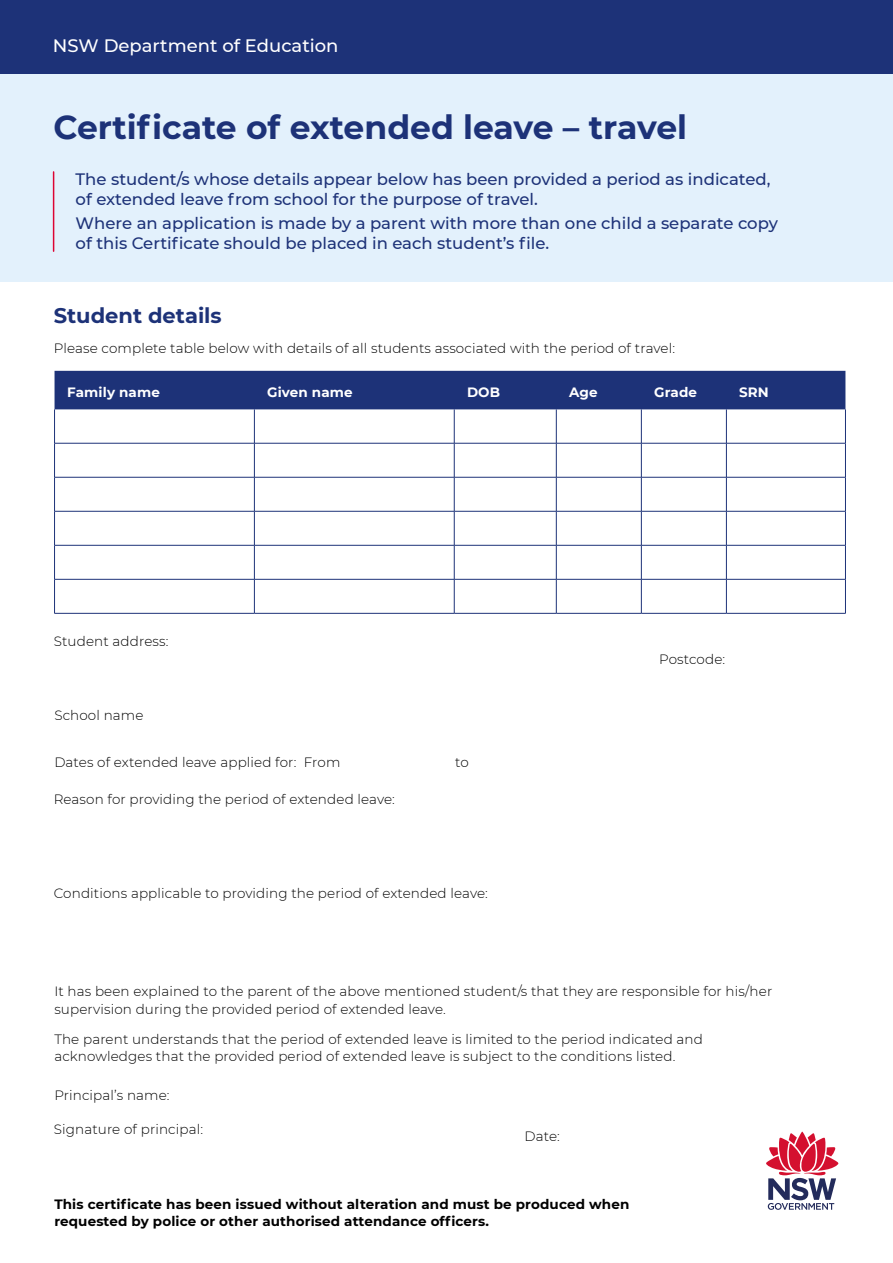
<style>
.page{position:relative;width:893px;height:1263px;background:#fff}
.page>*{position:absolute;margin:0;border:0;box-sizing:border-box;transform-origin:0 0}
.Heading_1{font:700 33px "Montserrat";color:#1d3278}
.Body_Heading{font:700 21px "Montserrat";color:#1d3278}
.t1{font:500 18px "Montserrat";color:#fff}
.Subheading{font:500 16.5px/19.8px "Montserrat";color:#1d3278}
.Form_Heading{font:300 13.5px/17.2px "Montserrat";letter-spacing:.01em;color:#000}
.Form_Heading-2{font:700 13.5px/17.2px "Montserrat";letter-spacing:.01em;color:#000}
.t2{font:700 13.5px "Montserrat";letter-spacing:.01em;color:#fff}
</style>
<div class="page">
<div style="left:0;top:0;width:893px;height:281px;background:#e3f1fc"></div>
<svg style="left:766px;top:1131px;width:73px;height:79px"></svg>
<div style="left:0;top:0;width:893px;height:74px;background:#1d3278"></div>
<div style="left:55px;top:371px;width:790px;height:38px;background:#1d3278"></div>
<hr style="left:54px;top:409px;width:1px;height:34px;background:#1d3278">
<hr style="left:254px;top:409px;width:1px;height:34px;background:#1d3278">
<hr style="left:454px;top:409px;width:1px;height:34px;background:#1d3278">
<hr style="left:556px;top:409px;width:1px;height:34px;background:#1d3278">
<hr style="left:641px;top:409px;width:1px;height:34px;background:#1d3278">
<hr style="left:726px;top:409px;width:1px;height:34px;background:#1d3278">
<hr style="left:845px;top:409px;width:1px;height:34px;background:#1d3278">
<hr style="left:54px;top:443px;width:200px;height:1px;background:#1d3278">
<hr style="left:54px;top:443px;width:1px;height:34px;background:#1d3278">
<hr style="left:254px;top:443px;width:200px;height:1px;background:#1d3278">
<hr style="left:254px;top:443px;width:1px;height:34px;background:#1d3278">
<hr style="left:454px;top:443px;width:102px;height:1px;background:#1d3278">
<hr style="left:454px;top:443px;width:1px;height:34px;background:#1d3278">
<hr style="left:556px;top:443px;width:85px;height:1px;background:#1d3278">
<hr style="left:556px;top:443px;width:1px;height:34px;background:#1d3278">
<hr style="left:641px;top:443px;width:85px;height:1px;background:#1d3278">
<hr style="left:641px;top:443px;width:1px;height:34px;background:#1d3278">
<hr style="left:726px;top:443px;width:120px;height:1px;background:#1d3278">
<hr style="left:726px;top:443px;width:1px;height:34px;background:#1d3278">
<hr style="left:845px;top:443px;width:1px;height:34px;background:#1d3278">
<hr style="left:54px;top:477px;width:200px;height:1px;background:#1d3278">
<hr style="left:54px;top:477px;width:1px;height:34px;background:#1d3278">
<hr style="left:254px;top:477px;width:200px;height:1px;background:#1d3278">
<hr style="left:254px;top:477px;width:1px;height:34px;background:#1d3278">
<hr style="left:454px;top:477px;width:102px;height:1px;background:#1d3278">
<hr style="left:454px;top:477px;width:1px;height:34px;background:#1d3278">
<hr style="left:556px;top:477px;width:85px;height:1px;background:#1d3278">
<hr style="left:556px;top:477px;width:1px;height:34px;background:#1d3278">
<hr style="left:641px;top:477px;width:85px;height:1px;background:#1d3278">
<hr style="left:641px;top:477px;width:1px;height:34px;background:#1d3278">
<hr style="left:726px;top:477px;width:120px;height:1px;background:#1d3278">
<hr style="left:726px;top:477px;width:1px;height:34px;background:#1d3278">
<hr style="left:845px;top:477px;width:1px;height:34px;background:#1d3278">
<hr style="left:54px;top:511px;width:200px;height:1px;background:#1d3278">
<hr style="left:54px;top:511px;width:1px;height:34px;background:#1d3278">
<hr style="left:254px;top:511px;width:200px;height:1px;background:#1d3278">
<hr style="left:254px;top:511px;width:1px;height:34px;background:#1d3278">
<hr style="left:454px;top:511px;width:102px;height:1px;background:#1d3278">
<hr style="left:454px;top:511px;width:1px;height:34px;background:#1d3278">
<hr style="left:556px;top:511px;width:85px;height:1px;background:#1d3278">
<hr style="left:556px;top:511px;width:1px;height:34px;background:#1d3278">
<hr style="left:641px;top:511px;width:85px;height:1px;background:#1d3278">
<hr style="left:641px;top:511px;width:1px;height:34px;background:#1d3278">
<hr style="left:726px;top:511px;width:120px;height:1px;background:#1d3278">
<hr style="left:726px;top:511px;width:1px;height:34px;background:#1d3278">
<hr style="left:845px;top:511px;width:1px;height:34px;background:#1d3278">
<hr style="left:54px;top:545px;width:200px;height:1px;background:#1d3278">
<hr style="left:54px;top:545px;width:1px;height:34px;background:#1d3278">
<hr style="left:254px;top:545px;width:200px;height:1px;background:#1d3278">
<hr style="left:254px;top:545px;width:1px;height:34px;background:#1d3278">
<hr style="left:454px;top:545px;width:102px;height:1px;background:#1d3278">
<hr style="left:454px;top:545px;width:1px;height:34px;background:#1d3278">
<hr style="left:556px;top:545px;width:85px;height:1px;background:#1d3278">
<hr style="left:556px;top:545px;width:1px;height:34px;background:#1d3278">
<hr style="left:641px;top:545px;width:85px;height:1px;background:#1d3278">
<hr style="left:641px;top:545px;width:1px;height:34px;background:#1d3278">
<hr style="left:726px;top:545px;width:120px;height:1px;background:#1d3278">
<hr style="left:726px;top:545px;width:1px;height:34px;background:#1d3278">
<hr style="left:845px;top:545px;width:1px;height:34px;background:#1d3278">
<hr style="left:54px;top:579px;width:200px;height:1px;background:#1d3278">
<hr style="left:54px;top:579px;width:1px;height:34px;background:#1d3278">
<hr style="left:254px;top:579px;width:200px;height:1px;background:#1d3278">
<hr style="left:254px;top:579px;width:1px;height:34px;background:#1d3278">
<hr style="left:454px;top:579px;width:102px;height:1px;background:#1d3278">
<hr style="left:454px;top:579px;width:1px;height:34px;background:#1d3278">
<hr style="left:556px;top:579px;width:85px;height:1px;background:#1d3278">
<hr style="left:556px;top:579px;width:1px;height:34px;background:#1d3278">
<hr style="left:641px;top:579px;width:85px;height:1px;background:#1d3278">
<hr style="left:641px;top:579px;width:1px;height:34px;background:#1d3278">
<hr style="left:726px;top:579px;width:120px;height:1px;background:#1d3278">
<hr style="left:726px;top:579px;width:1px;height:34px;background:#1d3278">
<hr style="left:845px;top:579px;width:1px;height:34px;background:#1d3278">
<hr style="left:54px;top:613px;width:200px;height:1px;background:#1d3278">
<hr style="left:254px;top:613px;width:200px;height:1px;background:#1d3278">
<hr style="left:454px;top:613px;width:102px;height:1px;background:#1d3278">
<hr style="left:556px;top:613px;width:85px;height:1px;background:#1d3278">
<hr style="left:641px;top:613px;width:85px;height:1px;background:#1d3278">
<hr style="left:726px;top:613px;width:120px;height:1px;background:#1d3278">
<hr style="left:53px;top:172px;width:1px;height:79px;background:#dd0432">
<h3 class="t1" style="left:53px;top:33px;width:287px">NSW Department of Education</h3>
<h1 class="Heading_1" style="left:53px;top:103px;width:635px">Certificate of extended leave – travel</h1>
<h2 class="Subheading" style="left:76px;top:169px;width:696px">The student/s whose details appear below has been provided a period as indicated, of extended leave from school for the purpose of travel.</h2>
<h2 class="Subheading" style="left:76px;top:212px;width:704px">Where an application is made by a parent with more than one child a separate copy of this Certificate should be placed in each student’s file.</h2>
<h3 class="Body_Heading" style="left:54px;top:301px;width:170px">Student details</h3>
<p class="Form_Heading" style="left:54px;top:339px;width:623px">Please complete table below with details of all students associated with the period of travel:</p>
<p class="t2" style="left:67px;top:382px;width:94px">Family name</p>
<p class="t2" style="left:267px;top:382px;width:87px">Given name</p>
<p class="t2" style="left:467px;top:382px;width:35px">DOB</p>
<p class="t2" style="left:569px;top:382px;width:30px">Age</p>
<p class="t2" style="left:654px;top:382px;width:44px">Grade</p>
<p class="t2" style="left:739px;top:382px;width:31px">SRN</p>
<p class="Form_Heading" style="left:54px;top:632px;width:116px">Student address:</p>
<p class="Form_Heading" style="left:54px;top:706px;width:91px">School name</p>
<p class="Form_Heading" style="left:54px;top:753px;width:288px">Dates of extended leave applied for: From</p>
<p class="Form_Heading" style="left:455px;top:753px;width:15px">to</p>
<p class="Form_Heading" style="left:54px;top:790px;width:343px">Reason for providing the period of extended leave:</p>
<p class="Form_Heading" style="left:54px;top:884px;width:436px">Conditions applicable to providing the period of extended leave:</p>
<p class="Form_Heading" style="left:659px;top:650px;width:68px">Postcode:</p>
<p class="Form_Heading" style="left:54px;top:982px;width:719px">It has been explained to the parent of the above mentioned student/s that they are responsible for his/her supervision during the provided period of extended leave.</p>
<p class="Form_Heading" style="left:54px;top:1030px;width:650px">The parent understands that the period of extended leave is limited to the period indicated and acknowledges that the provided period of extended leave is subject to the conditions listed.</p>
<p class="Form_Heading" style="left:54px;top:1086px;width:117px">Principal’s name:</p>
<p class="Form_Heading" style="left:54px;top:1120px;width:151px">Signature of principal:</p>
<p class="Form_Heading" style="left:524px;top:1127px;width:37px">Date:</p>
<p class="Form_Heading-2" style="left:54px;top:1194px;width:577px">This certificate has been issued without alteration and must be produced when requested by police or other authorised attendance officers.</p>
</div>
